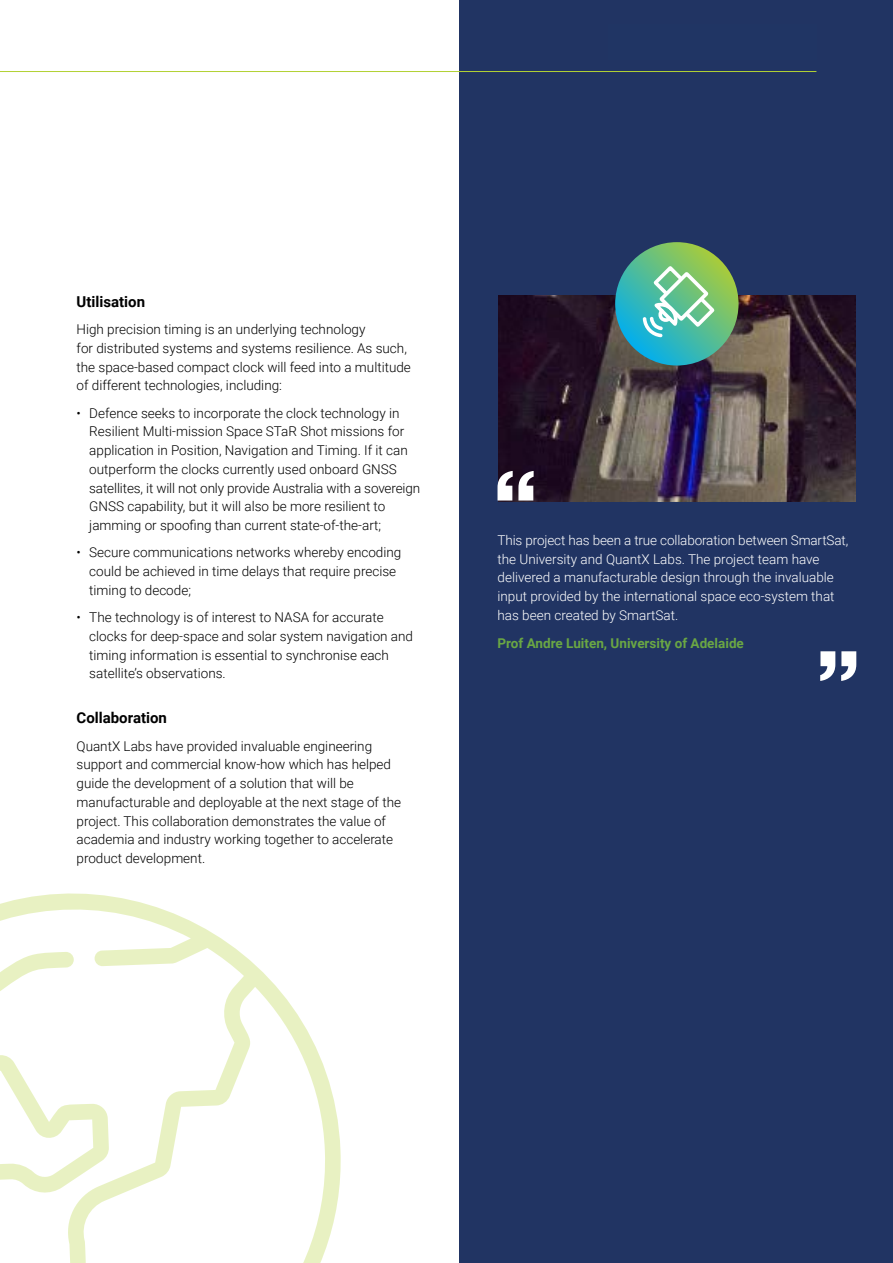
<style>
.page{position:relative;width:893px;height:1263px;background:#fff}
.page>*{position:absolute;margin:0;border:0;box-sizing:border-box;transform-origin:0 0}
.t1{font:700 15px "Roboto";color:#000}
.t2{font:300 13.5px/18.8px "Roboto";color:#000}
.t3{font:300 13.5px/18.8px "Roboto";color:#fff}
.t4{font:700 13.5px "Roboto";color:#6aa744}
</style>
<div class="page">
<div style="left:459px;top:0;width:434px;height:1263px;background:#213463"></div>
<img style="left:498px;top:296px;width:357px;height:205px">
<svg style="left:615px;top:242px;width:123px;height:123px;background:#4eba9a"></svg>
<svg style="left:643px;top:263px;width:75px;height:74px;background:#80cca2"></svg>
<svg style="left:0;top:893px;width:341px;height:370px"></svg>
<hr style="left:0;top:71px;width:816px;height:1px;background:#b2d234">
<svg style="left:497px;top:471px;width:37px;height:29px"></svg>
<svg style="left:820px;top:651px;width:36px;height:30px"></svg>
<p class="t1" style="left:77px;top:291px;width:70px">Utilisation</p>
<p class="t2" style="left:77px;top:319px;width:336px">High precision timing is an underlying technology<br>for distributed systems and systems resilience. As such, the space-based compact clock will feed into a multitude of different technologies, including:</p>
<p class="t2" style="left:89px;top:403px;width:332px;text-indent:-13px">• Defence seeks to incorporate the clock technology in Resilient Multi-mission Space STaR Shot missions for application in Position, Navigation and Timing. If it can outperform the clocks currently used onboard GNSS satellites, it will not only provide Australia with a sovereign GNSS capability, but it will also be more resilient to jamming or spoofing than current state-of-the-art;</p>
<p class="t2" style="left:89px;top:543px;width:314px;text-indent:-13px">• Secure communications networks whereby encoding could be achieved in time delays that require precise timing to decode;</p>
<p class="t2" style="left:89px;top:607px;width:325px;text-indent:-13px">• The technology is of interest to NASA for accurate clocks for deep-space and solar system navigation and timing information is essential to synchronise each satellite’s observations.</p>
<p class="t1" style="left:77px;top:707px;width:92px">Collaboration</p>
<p class="t2" style="left:77px;top:736px;width:326px">QuantX Labs have provided invaluable engineering support and commercial know-how which has helped guide the development of a solution that will be manufacturable and deployable at the next stage of the project. This collaboration demonstrates the value of academia and industry working together to accelerate product development.</p>
<p class="t3" style="left:497px;top:530px;width:352px">This project has been a true collaboration between SmartSat, the University and QuantX Labs. The project team have delivered a manufacturable design through the invaluable input provided by the international space eco-system that has been created by SmartSat.</p>
<p class="t4" style="left:497px;top:634px;width:248px">Prof Andre Luiten, University of Adelaide</p>
</div>
